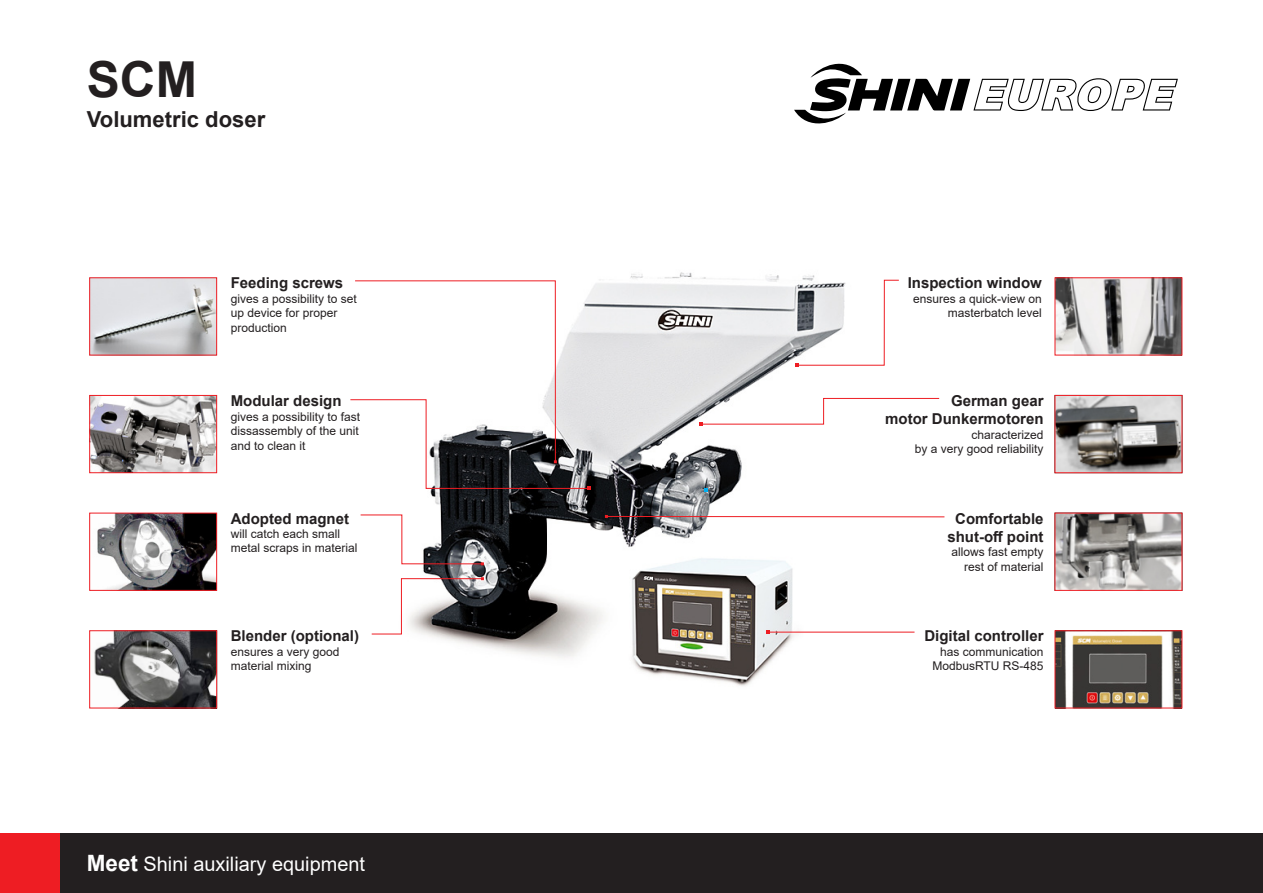
<style>
.page{position:relative;width:1263px;height:893px;background:#fff}
.page>*{position:absolute;margin:0;border:0;box-sizing:border-box;transform-origin:0 0}
.t1{font:700 49.65px "Arial";color:#231f20}
.t2{font:700 22.05px "Arial";color:#231f20}
.t3{font:19.95px "Arial";color:#fff}
.t4{font:700 15px "Arial";color:#231f20}
.t5{font:12px/14.4px "Arial";color:#231f20}
.s1{font-weight:700;font-size:22.5px}
</style>
<div class="page">
<img style="left:423px;top:272px;width:450px;height:414px">
<svg style="left:795px;top:279px;width:104px;height:88px"></svg>
<div style="left:53px;top:833px;width:1210px;height:60px;background:#231f20"></div>
<div style="left:0;top:833px;width:60px;height:60px;background:#ee1d23"></div>
<svg style="left:794px;top:63px;width:384px;height:61px"></svg>
<svg style="left:704px;top:489px;width:4px;height:3px"></svg>
<hr style="left:606px;top:516px;width:338px;height:1px;background:#ee1d23">
<hr style="left:768px;top:632px;width:146px;height:1px;background:#ee1d23">
<img style="left:1056px;top:279px;width:124px;height:74px">
<img style="left:1056px;top:515px;width:124px;height:74px">
<div style="left:1054px;top:513px;width:128px;height:78px;border:1px solid #ee1d23"></div>
<img style="left:1056px;top:397px;width:124px;height:74px">
<div style="left:1054px;top:395px;width:128px;height:78px;border:1px solid #ee1d23"></div>
<img style="left:91px;top:279px;width:124px;height:74px">
<div style="left:89px;top:277px;width:128px;height:78px;border:1px solid #ee1d23"></div>
<img style="left:97px;top:515px;width:118px;height:74px">
<div style="left:89px;top:513px;width:128px;height:78px;border:1px solid #ee1d23"></div>
<img style="left:94px;top:632px;width:121px;height:74px">
<div style="left:89px;top:630px;width:128px;height:78px;border:1px solid #ee1d23"></div>
<img style="left:91px;top:397px;width:124px;height:74px">
<div style="left:89px;top:395px;width:128px;height:78px;border:1px solid #ee1d23"></div>
<svg style="left:699px;top:398px;width:241px;height:28px"></svg>
<svg style="left:371px;top:577px;width:113px;height:58px"></svg>
<svg style="left:350px;top:280px;width:241px;height:210px"></svg>
<svg style="left:360px;top:514px;width:124px;height:51px"></svg>
<img style="left:1056px;top:632px;width:124px;height:74px">
<div style="left:1054px;top:630px;width:128px;height:78px;border:1px solid #ee1d23"></div>
<p class="t1" style="left:87px;top:44px;width:112px">SCM</p>
<p class="t2" style="left:87px;top:104px;width:180px">Volumetric doser</p>
<p class="t4" style="left:231px;top:273px;width:114px">Feeding screws</p>
<p class="t5" style="left:231px;top:291px;width:128px">gives a possibility to set</p>
<p class="t5" style="left:231px;top:306px;width:108px">up device for proper</p>
<p class="t5" style="left:231px;top:320px;width:58px">production</p>
<p class="t4" style="left:231px;top:391px;width:112px">Modular design</p>
<p class="t5" style="left:231px;top:409px;width:131px">gives a possibility to fast</p>
<p class="t5" style="left:231px;top:424px;width:130px">dissassembly of the unit and to clean it</p>
<p class="t4" style="left:231px;top:508px;width:120px">Adopted magnet</p>
<p class="t5" style="left:231px;top:526px;width:111px">will catch each small</p>
<p class="t5" style="left:231px;top:541px;width:128px">metal scraps in material</p>
<p class="t4" style="left:231px;top:625px;width:130px">Blender (optional)</p>
<p class="t5" style="left:231px;top:644px;width:110px">ensures a very good</p>
<p class="t5" style="left:231px;top:659px;width:82px">material mixing</p>
<p class="t3" style="left:87px;top:850px;width:280px"><span class="s1">Meet</span> Shini auxiliary equipment</p>
<p class="t4" style="left:908px;top:273px;width:136px">Inspection window</p>
<p class="t5" style="left:913px;top:291px;width:130px">ensures a quick-view on</p>
<p class="t5" style="left:948px;top:306px;width:96px">masterbatch level</p>
<p class="t4" style="left:951px;top:390px;width:94px">German gear</p>
<p class="t4" style="left:885px;top:408px;width:160px">motor Dunkermotoren</p>
<p class="t5" style="left:971px;top:427px;width:74px">characterized</p>
<p class="t5" style="left:915px;top:441px;width:130px">by a very good reliability</p>
<p class="t4" style="left:955px;top:508px;width:90px">Comfortable</p>
<p class="t4" style="left:947px;top:526px;width:98px">shut-off point</p>
<p class="t5" style="left:951px;top:545px;width:94px">allows fast empty</p>
<p class="t5" style="left:964px;top:559px;width:81px">rest of material</p>
<p class="t4" style="left:924px;top:625px;width:121px">Digital controller</p>
<p class="t5" style="left:940px;top:644px;width:105px">has communication</p>
<p class="t5" style="left:932px;top:659px;width:113px">ModbusRTU RS-485</p>
</div>
